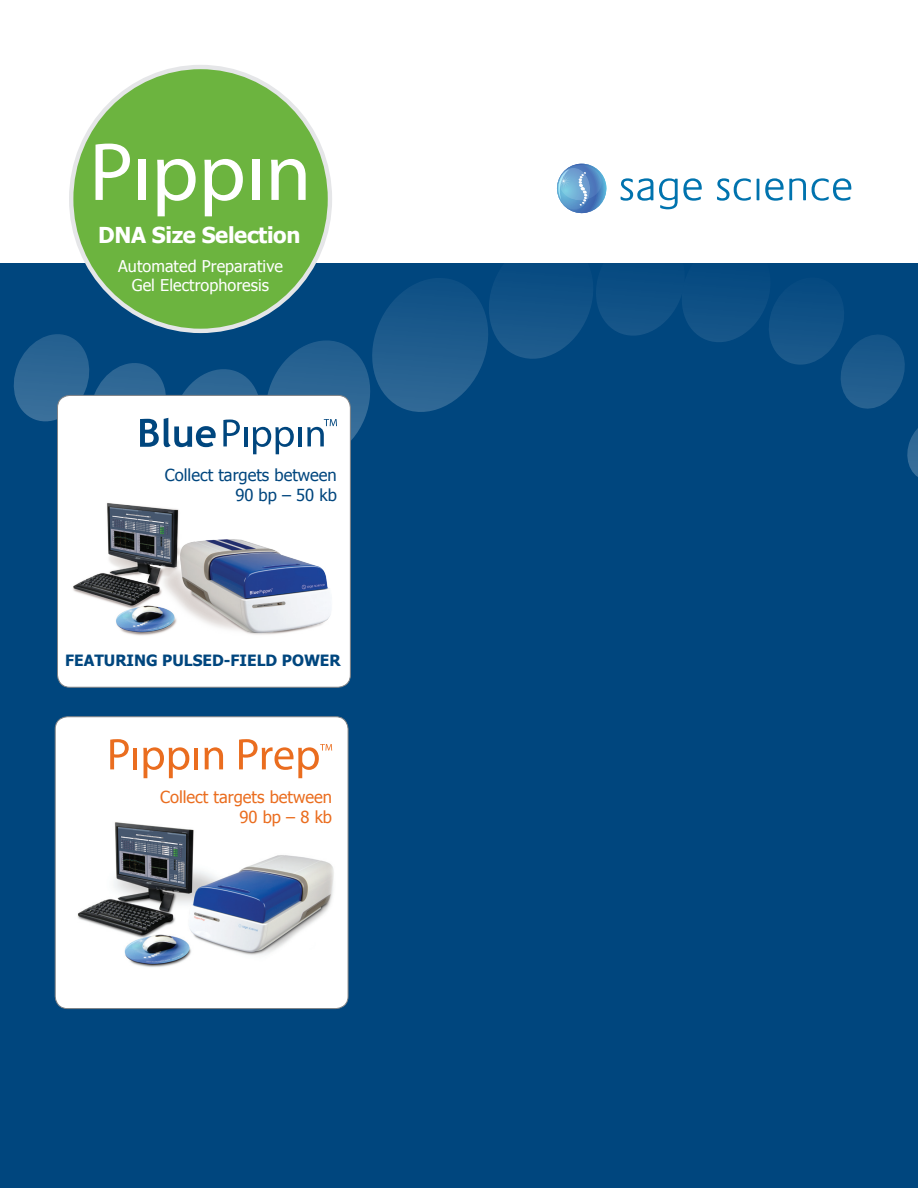
<style>
.page{position:relative;width:918px;height:1188px;background:#fff}
.page>*{position:absolute;margin:0;border:0;box-sizing:border-box;transform-origin:0 0}
.body_copy{font:700 21.9px "Tahoma";letter-spacing:-.015em;color:#fff}
.t1{font:16.5px/19.8px "Tahoma";color:#00467e;text-align:right}
.t2{font:16.5px/19.8px "Tahoma";color:#ea6d1f;text-align:right}
.t3{font:16.2px/19.4px "Tahoma";letter-spacing:.005em;color:#fff;text-align:center}
.t4{font:700 15.6px "Tahoma";color:#00467e}
</style>
<div class="page">
<div style="left:0;top:264px;width:918px;height:924px;background:#00467e"></div>
<div style="left:71px;top:67px;width:259px;height:264px;background:#6cb43f;border-radius:50%"></div>
<svg style="left:96px;top:144px;width:34px;height:56px"></svg>
<div style="left:138px;top:160px;width:7px;height:40px;background:#fff"></div>
<svg style="left:157px;top:159px;width:39px;height:57px"></svg>
<svg style="left:204px;top:159px;width:39px;height:57px"></svg>
<div style="left:252px;top:160px;width:7px;height:40px;background:#fff"></div>
<svg style="left:271px;top:159px;width:35px;height:41px"></svg>
<svg style="left:621px;top:178px;width:32px;height:23px"></svg>
<svg style="left:659px;top:178px;width:43px;height:31px"></svg>
<svg style="left:717px;top:178px;width:34px;height:23px"></svg>
<hr style="left:757px;top:179px;width:2px;height:21px;background:#0073ae">
<svg style="left:765px;top:178px;width:41px;height:23px"></svg>
<svg style="left:812px;top:178px;width:39px;height:23px"></svg>
<svg style="left:557px;top:164px;width:50px;height:50px"></svg>
<div style="left:55px;top:717px;width:293px;height:292px;background:#fff;border-radius:12px"></div>
<div style="left:55px;top:717px;width:293px;height:292px;border:1px solid #808285;border-radius:12px"></div>
<img style="left:77px;top:822px;width:257px;height:145px">
<div style="left:58px;top:395px;width:292px;height:292px;background:#fff;border-radius:12px"></div>
<img style="left:57px;top:485px;width:274px;height:175px">
<svg style="left:8px;top:227px;width:910px;height:258px"></svg>
<svg style="left:110px;top:739px;width:19px;height:30px"></svg>
<hr style="left:133px;top:748px;width:4px;height:21px;background:#ea6d1f">
<svg style="left:143px;top:747px;width:46px;height:31px"></svg>
<hr style="left:194px;top:748px;width:4px;height:21px;background:#ea6d1f">
<svg style="left:205px;top:747px;width:18px;height:22px"></svg>
<svg style="left:239px;top:739px;width:93px;height:39px"></svg>
<p class="body_copy" style="left:98px;top:220px;width:204px">DNA Size Selection</p>
<p class="t3" style="left:118px;top:255px;width:166px">Automated Preparative<br>Gel Electrophoresis</p>
<p class="t1" style="left:165px;top:465px;width:174px">Collect targets between<br>90 bp – 50 kb</p>
<p class="t4" style="left:65px;top:649px;width:277px">FEATURING PULSED-FIELD POWER</p>
<p class="t2" style="left:160px;top:786px;width:174px">Collect targets between<br>90 bp – 8 kb</p>
</div>
